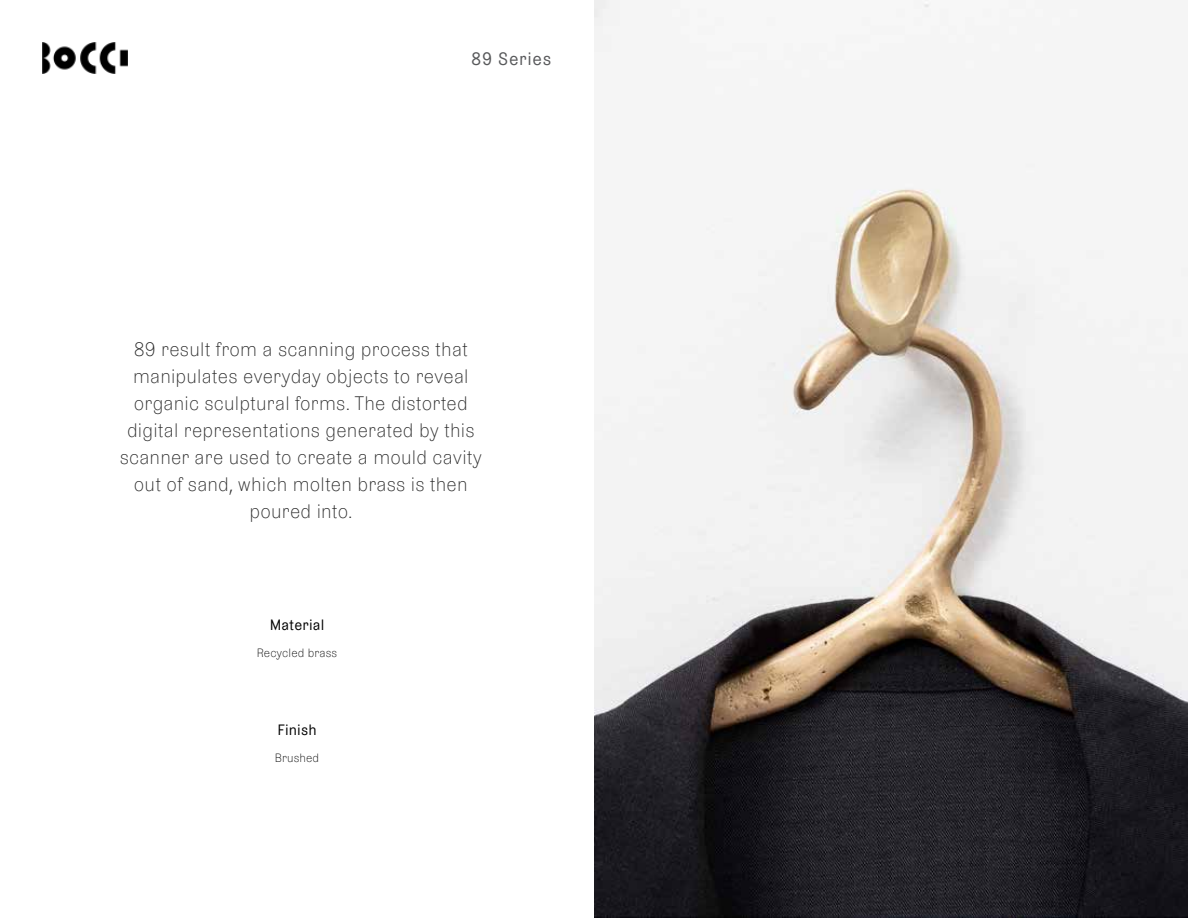
<style>
.page{position:relative;width:1188px;height:918px;background:#fff}
.page>*{position:absolute;margin:0;border:0;box-sizing:border-box;transform-origin:0 0}
.t1{font:300 19.5px/27px "Grey LL";letter-spacing:.01em;color:#262626;text-align:center}
.t2{font:18px "Grey LL";letter-spacing:.035em;color:#58595b}
.t3{font:15px "Grey LL";letter-spacing:.01em;color:#000}
.t4{font:300 12px "Grey LL";letter-spacing:.01em;color:#000}
</style>
<div class="page">
<img style="left:594px;top:0;width:594px;height:918px">
<img style="left:43px;top:43px;width:85px;height:31px">
<p class="t2" style="left:471px;top:46px;width:82px">89 Series</p>
<p class="t1" style="left:120px;top:334px;width:364px">89 result from a scanning process that manipulates everyday objects to reveal organic sculptural forms. The distorted digital representations generated by this scanner are used to create a mould cavity out of sand, which molten brass is then poured into.</p>
<p class="t3" style="left:270px;top:614px;width:56px">Material</p>
<p class="t4" style="left:257px;top:644px;width:82px">Recycled brass</p>
<p class="t3" style="left:277px;top:719px;width:41px">Finish</p>
<p class="t4" style="left:275px;top:750px;width:46px">Brushed</p>
</div>
